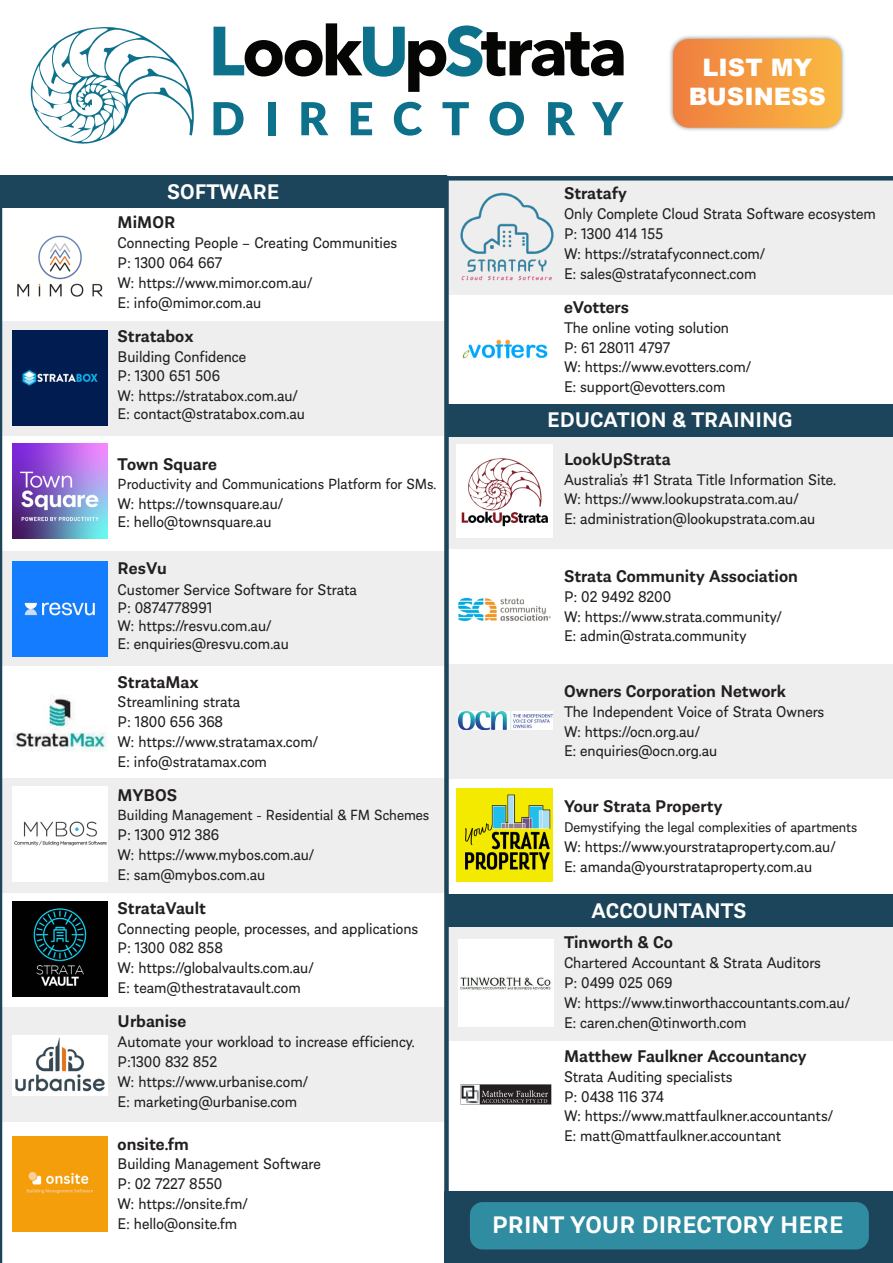
<style>
.page{position:relative;width:893px;height:1263px;background:#fff}
.page>*{position:absolute;margin:0;border:0;box-sizing:border-box;transform-origin:0 0}
.t1{font:600 25.5px "Almanach";color:#fff}
.t2{font:900 24px/28.8px "Arial";color:#fff;text-align:center}
.t3{font:600 22.5px "Almanach";color:#fff}
.t4{font:600 18px "Almanach";color:#231f20}
.t5{font:16.5px/19.8px "Almanach";color:#231f20}
.t6{font:15.75px "Almanach";color:#231f20}
.t7{font:15px "Almanach";color:#231f20}
</style>
<div class="page">
<div style="left:447px;top:664px;width:446px;height:114px;background:#eeeeef"></div>
<img style="left:458px;top:711px;width:94px;height:18px">
<div style="left:447px;top:926px;width:446px;height:114px;background:#eeeeef"></div>
<div style="left:0;top:1007px;width:446px;height:115px;background:#eeeeef"></div>
<div style="left:447px;top:434px;width:446px;height:115px;background:#eeeeef"></div>
<div style="left:447px;top:181px;width:446px;height:114px;background:#eeeeef"></div>
<div style="left:446px;top:404px;width:447px;height:32px;background:#1c445a"></div>
<div style="left:0;top:321px;width:446px;height:115px;background:#eeeeef"></div>
<div style="left:0;top:778px;width:446px;height:114px;background:#eeeeef"></div>
<div style="left:0;top:551px;width:444px;height:115px;background:#eeeeef"></div>
<div style="left:0;top:176px;width:446px;height:32px;background:#1c445a"></div>
<img style="left:457px;top:444px;width:95px;height:94px">
<img style="left:462px;top:339px;width:86px;height:20px">
<img style="left:457px;top:789px;width:95px;height:93px">
<img style="left:458px;top:597px;width:93px;height:25px">
<img style="left:17px;top:235px;width:86px;height:62px">
<div style="left:12px;top:330px;width:95px;height:95px;background:#011c51"></div>
<img style="left:12px;top:444px;width:95px;height:95px">
<div style="left:12px;top:561px;width:95px;height:95px;background:#147cff"></div>
<div style="left:446px;top:894px;width:447px;height:33px;background:#1c445a"></div>
<img style="left:14px;top:695px;width:93px;height:57px">
<img style="left:12px;top:786px;width:95px;height:95px">
<img style="left:12px;top:902px;width:95px;height:95px">
<img style="left:12px;top:1035px;width:95px;height:60px">
<img style="left:12px;top:1136px;width:95px;height:95px">
<img style="left:460px;top:192px;width:94px;height:89px">
<img style="left:458px;top:939px;width:95px;height:88px">
<img style="left:460px;top:1084px;width:92px;height:21px">
<div style="left:668px;top:34px;width:178px;height:98px;background:#231f20;opacity:.52"></div>
<svg style="left:673px;top:39px;width:168px;height:89px;background:#f39c43"></svg>
<svg style="left:31px;top:27px;width:163px;height:117px"></svg>
<svg style="left:213px;top:23px;width:411px;height:69px"></svg>
<svg style="left:213px;top:102px;width:31px;height:33px"></svg>
<div style="left:268px;top:102px;width:7px;height:33px;background:#0e718b"></div>
<svg style="left:301px;top:102px;width:27px;height:33px"></svg>
<svg style="left:351px;top:102px;width:21px;height:33px"></svg>
<svg style="left:394px;top:102px;width:28px;height:34px"></svg>
<svg style="left:442px;top:102px;width:27px;height:33px"></svg>
<svg style="left:490px;top:102px;width:34px;height:34px"></svg>
<svg style="left:548px;top:102px;width:27px;height:33px"></svg>
<svg style="left:592px;top:102px;width:32px;height:33px"></svg>
<div style="left:444px;top:176px;width:5px;height:1087px;background:#1c445a"></div>
<div style="left:445px;top:1191px;width:448px;height:72px;background:#1c445a"></div>
<div style="left:470px;top:1202px;width:399px;height:47px;background:#308ca0;border-radius:13px"></div>
<div style="left:441px;top:176px;width:452px;height:5px;background:#1c445a"></div>
<hr style="left:0;top:176px;width:2px;height:1087px;background:#1c445a">
<h2 class="t2" style="left:689px;top:52px;width:139px">LIST MY<br>BUSINESS</h2>
<h3 class="t3" style="left:167px;top:175px;width:114px">SOFTWARE</h3>
<p class="t4" style="left:564px;top:180px;width:64px">Stratafy</p>
<p class="t5" style="left:564px;top:203px;width:313px">Only Complete Cloud Strata Software ecosystem<br>P: 1300 414 155<br>W: https://stratafyconnect.com/<br>E: sales@stratafyconnect.com</p>
<p class="t4" style="left:564px;top:293px;width:66px">eVotters</p>
<p class="t5" style="left:564px;top:317px;width:189px">The online voting solution<br>P: 61 28011 4797<br>W: https://www.evotters.com/<br>E: support@evotters.com</p>
<p class="t4" style="left:118px;top:209px;width:59px">MiMOR</p>
<p class="t5" style="left:118px;top:232px;width:281px">Connecting People – Creating Communities<br>P: 1300 064 667<br>W: https://www.mimor.com.au/<br>E: info@mimor.com.au</p>
<p class="t4" style="left:118px;top:322px;width:78px">Stratabox</p>
<p class="t5" style="left:118px;top:345px;width:182px">Building Confidence<br>P: 1300 651 506<br>W: https://stratabox.com.au/</p>
<p class="t5" style="left:118px;top:402px;width:189px">E: contact@stratabox.com.au</p>
<p class="t4" style="left:118px;top:450px;width:101px">Town Square</p>
<p class="t6" style="left:118px;top:473px;width:320px">Productivity and Communications Platform for SMs.</p>
<p class="t5" style="left:118px;top:494px;width:167px;line-height:18px">W: https://townsquare.au/<br>E: hello@townsquare.au</p>
<p class="t4" style="left:118px;top:554px;width:51px">ResVu</p>
<p class="t5" style="left:118px;top:580px;width:241px;line-height:18px">Customer Service Software for Strata<br>P: 0874778991<br>W: https://resvu.com.au/<br>E: enquiries@resvu.com.au</p>
<p class="t4" style="left:118px;top:668px;width:83px">StrataMax</p>
<p class="t5" style="left:118px;top:691px;width:202px">Streamlining strata<br>P: 1800 656 368<br>W: https://www.stratamax.com/<br>E: info@stratamax.com</p>
<p class="t4" style="left:118px;top:781px;width:61px">MYBOS</p>
<p class="t6" style="left:118px;top:803px;width:313px">Building Management - Residential &amp; FM Schemes</p>
<p class="t5" style="left:118px;top:824px;width:198px">P: 1300 912 386<br>W: https://www.mybos.com.au/<br>E: sam@mybos.com.au</p>
<p class="t4" style="left:118px;top:894px;width:90px">StrataVault</p>
<p class="t5" style="left:118px;top:917px;width:302px">Connecting people, processes, and applications<br>P: 1300 082 858<br>W: https://globalvaults.com.au/<br>E: team@thestratavault.com</p>
<p class="t4" style="left:118px;top:1008px;width:70px">Urbanise</p>
<p class="t5" style="left:118px;top:1031px;width:299px">Automate your workload to increase efficiency.<br>P:1300 832 852<br>W: https://www.urbanise.com/<br>E: marketing@urbanise.com</p>
<p class="t4" style="left:118px;top:1130px;width:73px">onsite.fm</p>
<p class="t5" style="left:118px;top:1153px;width:205px">Building Management Software<br>P: 02 7227 8550<br>W: https://onsite.fm/<br>E: hello@onsite.fm</p>
<h3 class="t3" style="left:547px;top:403px;width:247px">EDUCATION &amp; TRAINING</h3>
<p class="t4" style="left:564px;top:445px;width:108px">LookUpStrata</p>
<p class="t5" style="left:564px;top:468px;width:274px">Australia’s #1 Strata Title Information Site.<br>W: https://www.lookupstrata.com.au/<br>E: administration@lookupstrata.com.au</p>
<p class="t4" style="left:564px;top:562px;width:235px">Strata Community Association</p>
<p class="t5" style="left:564px;top:586px;width:219px">P: 02 9492 8200<br>W: https://www.strata.community/<br>E: admin@strata.community</p>
<p class="t4" style="left:564px;top:677px;width:223px">Owners Corporation Network</p>
<p class="t5" style="left:564px;top:701px;width:262px">The Independent Voice of Strata Owners<br>W: https://ocn.org.au/<br>E: enquiries@ocn.org.au</p>
<p class="t4" style="left:564px;top:792px;width:160px">Your Strata Property</p>
<p class="t7" style="left:564px;top:816px;width:295px">Demystifying the legal complexities of apartments</p>
<p class="t5" style="left:564px;top:835px;width:273px">W: https://www.yourstrataproperty.com.au/<br>E: amanda@yourstrataproperty.com.au</p>
<h3 class="t3" style="left:591px;top:893px;width:156px">ACCOUNTANTS</h3>
<p class="t4" style="left:564px;top:929px;width:110px">Tinworth &amp; Co</p>
<p class="t5" style="left:564px;top:952px;width:288px">Chartered Accountant &amp; Strata Auditors<br>P: 0499 025 069<br>W: https://www.tinworthaccountants.com.au/ E: caren.chen@tinworth.com</p>
<p class="t4" style="left:564px;top:1042px;width:244px">Matthew Faulkner Accountancy</p>
<p class="t5" style="left:564px;top:1065px;width:271px">Strata Auditing specialists<br>P: 0438 116 374<br>W: https://www.mattfaulkner.accountants/<br>E: matt@mattfaulkner.accountant</p>
<h1 class="t1" style="left:492px;top:1205px;width:353px">PRINT YOUR DIRECTORY HERE</h1>
</div>
